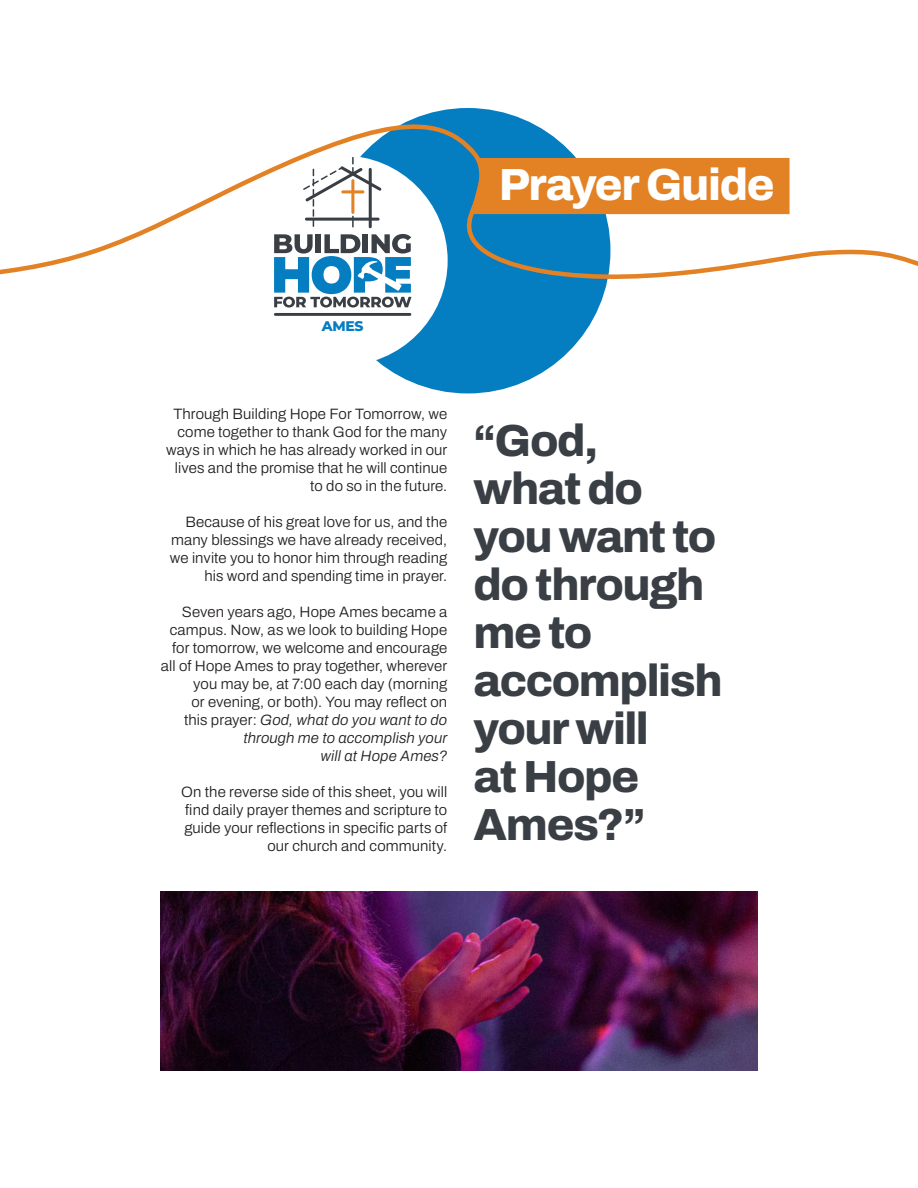
<style>
.page{position:relative;width:918px;height:1188px;background:#fff}
.page>*{position:absolute;margin:0;border:0;box-sizing:border-box;transform-origin:0 0}
.t1{font:600 45px/48px "Archivo";letter-spacing:-.035em;color:#393f44}
.t2{font:600 45px "Archivo";letter-spacing:-.03em;color:#fff}
.t3{font:600 15px/18px "Archivo";letter-spacing:.01em;color:#231f20;text-align:right}
.t4{font:italic 600 15px "Archivo";letter-spacing:.01em;color:#231f20}
.t5{font:800 13.95px "Montserrat";color:#057dc1}
.s1{font-style:italic}
</style>
<div class="page">
<div style="left:325px;top:108px;width:285px;height:285px;background:#057dc1;border-radius:50%"></div>
<svg style="left:0;top:109px;width:918px;height:186px"></svg>
<div style="left:238px;top:156px;width:210px;height:210px;background:#fff;border-radius:50%"></div>
<hr style="left:275px;top:313px;width:135px;height:3px;background:#383e44">
<svg style="left:303px;top:157px;width:79px;height:71px"></svg>
<svg style="left:274px;top:234px;width:137px;height:74px"></svg>
<div style="left:471px;top:158px;width:319px;height:56px;background:#e38125"></div>
<img style="left:161px;top:892px;width:596px;height:178px">
<p class="t2" style="left:499px;top:151px;width:277px">Prayer Guide</p>
<p class="t5" style="left:322px;top:316px;width:43px">AMES</p>
<p class="t3" style="left:166px;top:405px;width:283px">Through Building Hope For Tomorrow, we come together to thank God for the many ways in which he has already worked in our lives and the promise that he will continue to do so in the future.</p>
<p class="t3" style="left:170px;top:513px;width:279px">Because of his great love for us, and the many blessings we have already received, we invite you to honor him through reading his word and spending time in prayer.</p>
<p class="t3" style="left:161px;top:603px;width:288px">Seven years ago, Hope Ames became a campus. Now, as we look to building Hope for tomorrow, we welcome and encourage all of Hope Ames to pray together, wherever you may be, at 7:00 each day (morning<br>or evening, or both). You may reflect on<br>this prayer: <span class="s1">God, what do you want to do through me to accomplish your</span></p>
<p class="t4" style="left:321px;top:745px;width:128px">will at Hope Ames?</p>
<p class="t3" style="left:181px;top:783px;width:268px">On the reverse side of this sheet, you will find daily prayer themes and scripture to guide your reflections in specific parts of our church and community.</p>
<p class="t1" style="left:474px;top:417px;width:126px">“God,</p>
<p class="t1" style="left:474px;top:465px;width:251px">what do you want to do through me to accomplish your will<br>at Hope<br>Ames?”</p>
</div>
